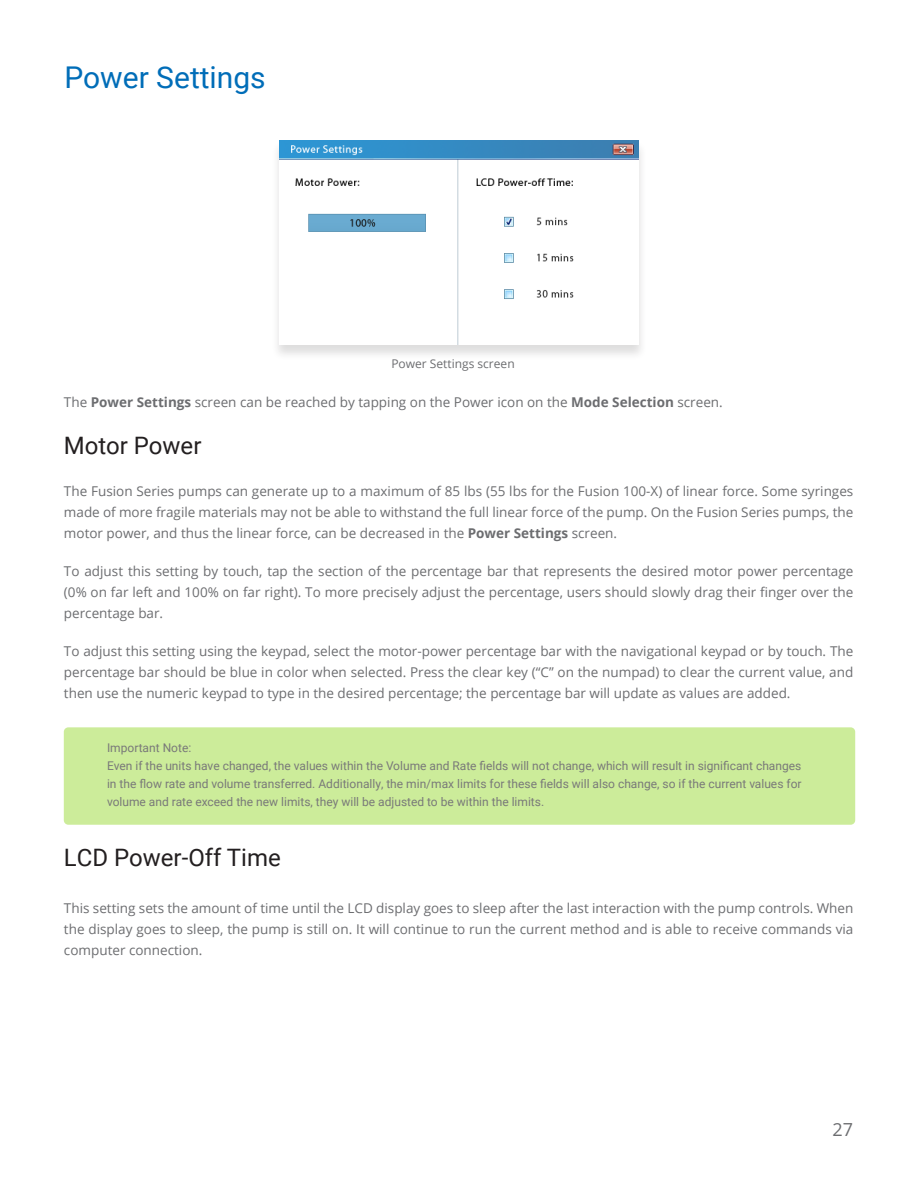
<style>
.page{position:relative;width:918px;height:1188px;background:#fff}
.page>*{position:absolute;margin:0;border:0;box-sizing:border-box;transform-origin:0 0}
.Level_2_Headings{font:30px "Roboto";color:#006db8}
.Level_3_Headings{font:24px "Roboto";color:#231f20}
.t1{font:18px "Open Sans";color:#6c6d70}
.Body_Text{font:13.5px/21px "Open Sans";color:#6c6d70;text-align:justify}
.t2{font:12px/18px "Roboto";color:#797979;text-align:justify}
._8_pt_Body{font:12px "Open Sans";color:#6c6d70}
.s1{font-weight:700}
</style>
<div class="page">
<div style="left:271px;top:140px;width:376px;height:221px;background:#231f20;opacity:.15"></div>
<img style="left:279px;top:140px;width:360px;height:204px">
<div style="left:64px;top:727px;width:791px;height:98px;background:#ccec9a;border-radius:4px"></div>
<p class="Level_2_Headings" style="left:64px;top:56px;width:203px">Power Settings</p>
<p class="_8_pt_Body" style="left:391px;top:356px;width:125px">Power Settings screen</p>
<p class="Body_Text" style="left:64px;top:392px;width:660px">The <span class="s1">Power Settings</span> screen can be reached by tapping on the Power icon on the <span class="s1">Mode Selection</span> screen.</p>
<p class="Level_3_Headings" style="left:64px;top:429px;width:139px">Motor Power</p>
<p class="Body_Text" style="left:64px;top:480px;width:791px">The Fusion Series pumps can generate up to a maximum of 85 lbs (55 lbs for the Fusion 100-X) of linear force. Some syringes made of more fragile materials may not be able to withstand the full linear force of the pump. On the Fusion Series pumps, the motor power, and thus the linear force, can be decreased in the <span class="s1">Power Settings</span> screen.</p>
<p class="Body_Text" style="left:64px;top:560px;width:791px">To adjust this setting by touch, tap the section of the percentage bar that represents the desired motor power percentage (0% on far left and 100% on far right). To more precisely adjust the percentage, users should slowly drag their finger over the percentage bar.</p>
<p class="Body_Text" style="left:64px;top:640px;width:791px">To adjust this setting using the keypad, select the motor-power percentage bar with the navigational keypad or by touch. The percentage bar should be blue in color when selected. Press the clear key (“C” on the numpad) to clear the current value, and then use the numeric keypad to type in the desired percentage; the percentage bar will update as values are added.</p>
<p class="t2" style="left:107px;top:738px;width:86px">Important Note:</p>
<p class="t2" style="left:107px;top:756px;width:696px">Even if the units have changed, the values within the Volume and Rate fields will not change, which will result in significant changes in the flow rate and volume transferred. Additionally, the min/max limits for these fields will also change, so if the current values for volume and rate exceed the new limits, they will be adjusted to be within the limits.</p>
<p class="Level_3_Headings" style="left:64px;top:841px;width:218px">LCD Power-Off Time</p>
<p class="Body_Text" style="left:64px;top:897px;width:791px">This setting sets the amount of time until the LCD display goes to sleep after the last interaction with the pump controls. When the display goes to sleep, the pump is still on. It will continue to run the current method and is able to receive commands via computer connection.</p>
<h3 class="t1" style="left:833px;top:1117px;width:22px">27</h3>
</div>
